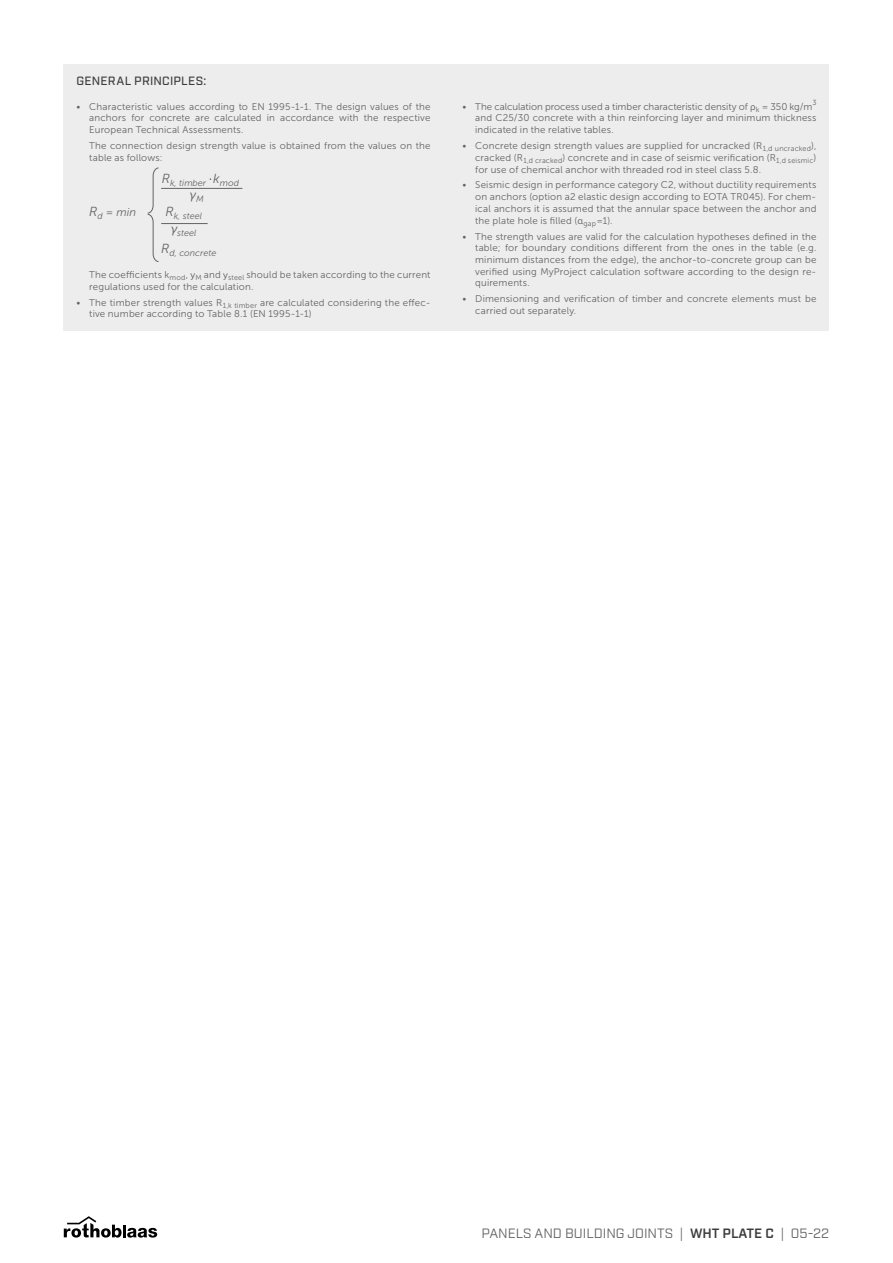
<style>
.page{position:relative;width:893px;height:1263px;background:#fff}
.page>*{position:absolute;margin:0;border:0;box-sizing:border-box;transform-origin:0 0}
.t1{font:13.5px "Industry";color:#646363}
.t2{font:italic 13.2px "Museo Sans 300";color:#646363}
.t3{font:italic 13.2px "Proxima Nova";color:#646363}
.t4{font:500 12px "Industry";letter-spacing:.02em;color:#3c3c3b}
.t5{font:italic 11.25px "Museo Sans 300";color:#646363}
.t6{font:9.75px/11.7px "Museo Sans 300";letter-spacing:.02em;color:#646363}
.t7{font:9.75px "Museo Sans 300";color:#646363}
.t8{font:italic 9px "Museo Sans 300";color:#646363}
.t9{font:7.35px "Museo Sans 300";color:#646363}
.s1{font-family:"Proxima Nova"}
.s2{font-weight:600;color:#3c3c3b}
</style>
<div class="page">
<div style="left:64px;top:64px;width:765px;height:267px;background:#ededed"></div>
<svg style="left:147px;top:167px;width:12px;height:95px"></svg>
<hr style="left:161px;top:188px;width:81px;height:1px;background:#646363">
<hr style="left:161px;top:223px;width:47px;height:1px;background:#646363">
<svg style="left:64px;top:1216px;width:93px;height:21px"></svg>
<p class="t4" style="left:77px;top:74px;width:131px">GENERAL PRINCIPLES:</p>
<p class="t6" style="left:89px;top:101px;width:343px;text-align:justify;text-indent:-13px">• Characteristic values according to EN 1995-1-1. The design values of the anchors for concrete are calculated in accordance with the respective European Technical Assessments.</p>
<p class="t6" style="left:89px;top:140px;width:343px">The connection design strength value is obtained from the values on the table as follows:</p>
<p class="t8" style="left:162px;top:178px;width:79px"><sup>R</sup>k, timber <sup>k</sup>mod</p>
<h2 class="t2" style="left:89px;top:205px;width:15px">R<sub>d</sub></h2>
<p class="t8" style="left:165px;top:211px;width:38px"><sup>R</sup>k, steel</p>
<h2 class="t3" style="left:190px;top:185px;width:16px">γ<sub>M</sub></h2>
<p class="t8" style="left:171px;top:228px;width:27px"><sup>γ</sup>steel</p>
<p class="t8" style="left:161px;top:248px;width:57px"><sup>R</sup>d, concrete</p>
<p class="t6" style="left:89px;top:269px;width:343px">The coefficients k<sub>mod</sub>, <span class="s1">y</span><sub>M</sub> and <span class="s1">y</span><sub>steel</sub> should be taken according to the current regulations used for the calculation.</p>
<p class="t6" style="left:89px;top:296px;width:343px;text-indent:-13px">• The timber strength values R<sub>1,k</sub> <sub>timber</sub> are calculated considering the effec&shy;tive number according to Table 8.1 (EN 1995-1-1)</p>
<p class="t5" style="left:106px;top:206px;width:32px">= min</p>
<p class="t7" style="left:462px;top:101px;width:351px">• The calculation process used a timber characteristic density of <span class="s1">ρ</span><sub>k</sub> = 350 kg/m</p>
<p class="t9" style="left:812px;top:99px;width:6px">3</p>
<p class="t6" style="left:475px;top:112px;width:343px">and C25/30 concrete with a thin reinforcing layer and minimum thickness indicated in the relative tables.</p>
<p class="t6" style="left:475px;top:140px;width:343px;text-align:justify;text-indent:-13px">• Concrete design strength values are supplied for uncracked (R<sub>1,d</sub> <sub>uncracked</sub>), cracked (R<sub>1,d</sub> <sub>cracked</sub>) concrete and in case of seismic verification (R<sub>1,d</sub> <sub>seismic</sub>) for use of chemical anchor with threaded rod in steel class 5.8.</p>
<p class="t6" style="left:475px;top:179px;width:343px;text-align:justify;text-indent:-13px">• Seismic design in performance category C2, without ductility requirements on anchors (option a2 elastic design according to EOTA TR045). For chem&shy;ical anchors it is assumed that the annular space between the anchor and the plate hole is filled (<span class="s1">α</span><sub>gap</sub>=1).</p>
<p class="t6" style="left:475px;top:230px;width:343px;text-align:justify;text-indent:-13px">• The strength values are valid for the calculation hypotheses defined in the table; for boundary conditions different from the ones in the table (e.g. minimum distances from the edge), the anchor-to-concrete group can be verified using MyProject calculation software according to the design re&shy;quirements.</p>
<p class="t6" style="left:475px;top:293px;width:343px;text-indent:-13px">• Dimensioning and verification of timber and concrete elements must be carried out separately.</p>
<h1 class="t1" style="left:481px;top:1225px;width:349px">PANELS AND BUILDING JOINTS | <span class="s2">WHT PLATE C</span> | 05-22</h1>
</div>
